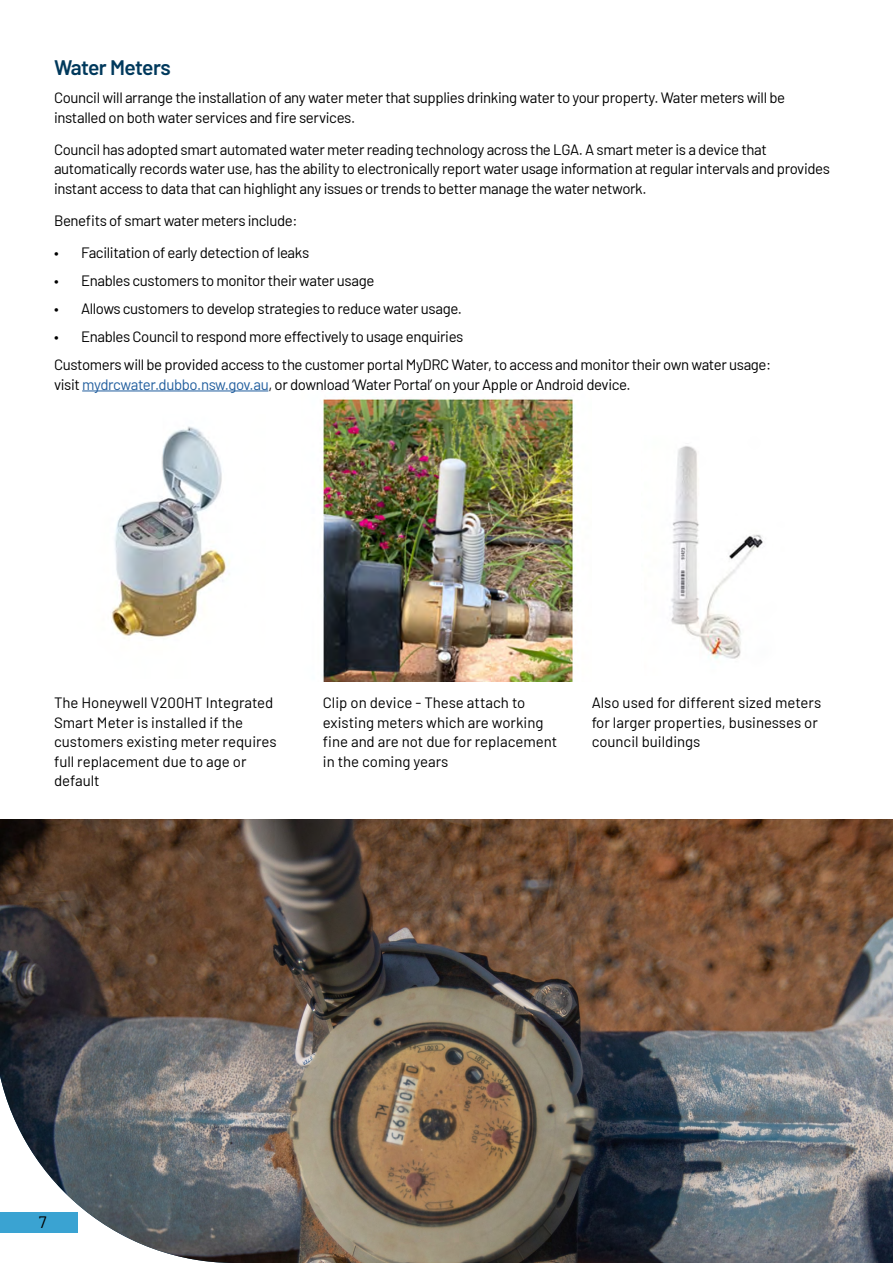
<style>
.page{position:relative;width:893px;height:1263px;background:#fff}
.page>*{position:absolute;margin:0;border:0;box-sizing:border-box;transform-origin:0 0}
.t1{font:600 21px "Barlow";letter-spacing:-.035em;color:#00395c}
.t2{font:16.5px "Barlow";color:#000}
.t3{font:15px/19.5px "Barlow";letter-spacing:-.025em;color:#000}
.t4{font:15px/19.5px "Barlow";color:#000}
.s1{color:#215e9e}
</style>
<div class="page">
<img style="left:0;top:819px;width:893px;height:444px">
<img style="left:323px;top:399px;width:250px;height:283px">
<hr style="left:82px;top:391px;width:186px;height:1px;background:#215e9e">
<img style="left:111px;top:426px;width:119px;height:212px">
<img style="left:671px;top:446px;width:92px;height:213px">
<div style="left:0;top:1212px;width:78px;height:20px;background:#3aa3d2"></div>
<h1 class="t1" style="left:54px;top:52px;width:118px">Water Meters</h1>
<p class="t3" style="left:54px;top:87px;width:733px">Council will arrange the installation of any water meter that supplies drinking water to your property. Water meters will be installed on both water services and fire services.</p>
<p class="t3" style="left:54px;top:138px;width:777px">Council has adopted smart automated water meter reading technology across the LGA. A smart meter is a device that automatically records water use, has the ability to electronically report water usage information at regular intervals and provides instant access to data that can highlight any issues or trends to better manage the water network.</p>
<p class="t3" style="left:54px;top:210px;width:245px">Benefits of smart water meters include:</p>
<p class="t3" style="left:54px;top:242px;width:257px">• Facilitation of early detection of leaks</p>
<p class="t3" style="left:54px;top:270px;width:322px">• Enables customers to monitor their water usage</p>
<p class="t3" style="left:54px;top:298px;width:409px">• Allows customers to develop strategies to reduce water usage.</p>
<p class="t3" style="left:54px;top:322px;width:719px;line-height:28px">• Enables Council to respond more effectively to usage enquiries<br>Customers will be provided access to the customer portal MyDRC Water, to access and monitor their own water usage:</p>
<p class="t3" style="left:54px;top:373px;width:578px">visit <span class="s1">mydrcwater.dubbo.nsw.gov.au</span>, or download ‘Water Portal’ on your Apple or Android device.</p>
<p class="t4" style="left:54px;top:692px;width:224px">The Honeywell V200HT Integrated<br>Smart Meter is installed if the customers existing meter requires full replacement due to age or default</p>
<p class="t4" style="left:323px;top:692px;width:236px">Clip on device - These attach to existing meters which are working fine and are not due for replacement in the coming years</p>
<p class="t4" style="left:592px;top:692px;width:231px">Also used for different sized meters for larger properties, businesses or council buildings</p>
<p class="t2" style="left:39px;top:1210px;width:9px">7</p>
</div>
